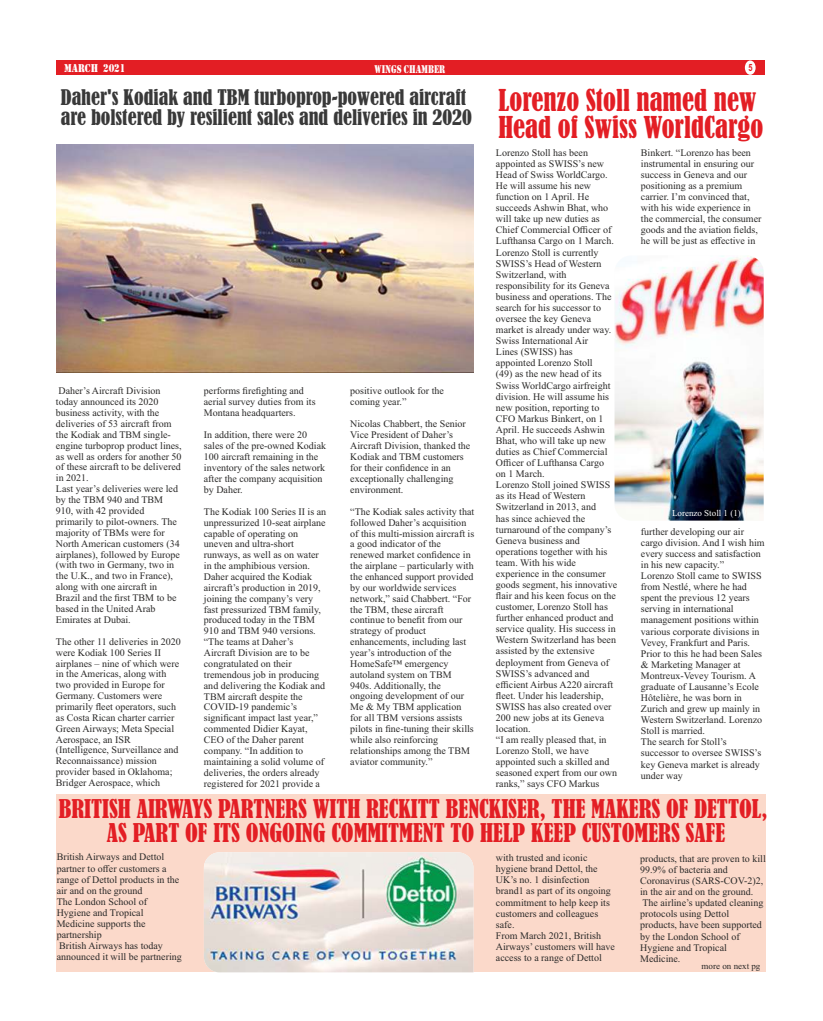
<style>
.page{position:relative;width:823px;height:1021px;background:#fff}
.page>*{position:absolute;margin:0;border:0;box-sizing:border-box;transform-origin:0 0}
.t1{font:condensed 28px/26.8px "Bernard";color:#e31e24;scale:.96 1}
.t2{font:condensed 24px/23.9px "Bernard";color:#e31e24;text-align:center}
.t3{font:condensed 20px/20px "Bernard";color:#393939}
.t4{font:11.8px "Stencil";color:#fefefe;scale:.83 1}
.t5{font:11.7px "Stencil";color:#fefefe;scale:.76 1}
.t6{font:10px/11.1px "Times New Roman";color:#2b2a29}
.t7{font:700 10px "Arial";color:#e31e24;scale:.75 1}
.t8{font:9px "Times New Roman";color:#fefefe}
.t9{font:9px "Times New Roman";color:#2b2a29}
</style>
<div class="page">
<div style="left:56px;top:60px;width:708px;height:15px;background:#e31e24"></div>
<div style="left:744px;top:60px;width:11px;height:15px;background:#fefefe;border-radius:50%"></div>
<img style="left:57px;top:145px;width:416px;height:227px">
<img style="left:614px;top:256px;width:149px;height:264px">
<div style="left:56px;top:794px;width:709px;height:178px;background:#fbd9ca"></div>
<img style="left:204px;top:852px;width:269px;height:120px">
<p class="t4" style="left:64px;top:61px;width:75px">MARCH 2021</p>
<p class="t5" style="left:374px;top:62px;width:95px">WINGS CHAMBER</p>
<p class="t7" style="left:748px;top:64px;width:7px">5</p>
<h3 class="t3" style="left:61px;top:88px;width:412px">Daher's Kodiak and TBM turboprop-powered aircraft are bolstered by resilient sales and deliveries in 2020</h3>
<h1 class="t1" style="left:498px;top:88px;width:277px">Lorenzo Stoll named new<br>Head of Swiss WorldCargo</h1>
<p class="t6" style="left:495px;top:148px;width:123px">Lorenzo Stoll has been appointed as SWISS’s new<br>Head of Swiss WorldCargo.<br>He will assume his new function on 1 April. He succeeds Ashwin Bhat, who will take up new duties as<br>Chief Commercial Officer of<br>Lufthansa Cargo on 1 March.<br>Lorenzo Stoll is currently<br>SWISS’s Head of Western<br>Switzerland, with responsibility for its Geneva business and operations. The search for his successor to oversee the key Geneva market is already under way.<br>Swiss International Air<br>Lines (SWISS) has<br>appointed Lorenzo Stoll<br>(49) as the new head of its<br>Swiss WorldCargo airfreight division. He will assume his new position, reporting to<br>CFO Markus Binkert, on 1<br>April. He succeeds Ashwin<br>Bhat, who will take up new duties as Chief Commercial<br>Officer of Lufthansa Cargo<br>on 1 March.<br>Lorenzo Stoll joined SWISS as its Head of Western<br>Switzerland in 2013, and<br>has since achieved the turnaround of the company’s<br>Geneva business and operations together with his team. With his wide experience in the consumer goods segment, his innovative flair and his keen focus on the customer, Lorenzo Stoll has further enhanced product and service quality. His success in<br>Western Switzerland has been assisted by the extensive deployment from Geneva of<br>SWISS’s advanced and efficient Airbus A220 aircraft fleet. Under his leadership,<br>SWISS has also created over<br>200 new jobs at its Geneva location.<br>“I am really pleased that, in<br>Lorenzo Stoll, we have appointed such a skilled and seasoned expert from our own ranks,” says CFO Markus</p>
<p class="t6" style="left:640px;top:148px;width:122px">Binkert. “Lorenzo has been instrumental in ensuring our success in Geneva and our positioning as a premium carrier. I’m convinced that, with his wide experience in the commercial, the consumer goods and the aviation fields, he will be just as effective in</p>
<p class="t6" style="left:56px;top:386px;width:127px">Daher’s Aircraft Division today announced its 2020 business activity, with the deliveries of 53 aircraft from the Kodiak and TBM single&shy;engine turboprop product lines, as well as orders for another 50 of these aircraft to be delivered in 2021.<br>Last year’s deliveries were led by the TBM 940 and TBM<br>910, with 42 provided primarily to pilot-owners. The majority of TBMs were for<br>North American customers (34 airplanes), followed by Europe (with two in Germany, two in the U.K., and two in France), along with one aircraft in<br>Brazil and the first TBM to be based in the United Arab<br>Emirates at Dubai.</p>
<p class="t6" style="left:56px;top:637px;width:126px">The other 11 deliveries in 2020 were Kodiak 100 Series II airplanes – nine of which were in the Americas, along with two provided in Europe for<br>Germany. Customers were primarily fleet operators, such as Costa Rican charter carrier<br>Green Airways; Meta Special<br>Aerospace, an ISR (Intelligence, Surveillance and<br>Reconnaissance) mission provider based in Oklahoma;<br>Bridger Aerospace, which</p>
<p class="t6" style="left:204px;top:386px;width:113px">performs firefighting and aerial survey duties from its<br>Montana headquarters.</p>
<p class="t6" style="left:204px;top:430px;width:124px">In addition, there were 20 sales of the pre-owned Kodiak<br>100 aircraft remaining in the inventory of the sales network after the company acquisition by Daher.</p>
<p class="t6" style="left:204px;top:507px;width:124px">The Kodiak 100 Series II is an unpressurized 10-seat airplane capable of operating on uneven and ultra-short runways, as well as on water in the amphibious version.<br>Daher acquired the Kodiak aircraft’s production in 2019, joining the company’s very fast pressurized TBM family, produced today in the TBM<br>910 and TBM 940 versions. “The teams at Daher’s<br>Aircraft Division are to be congratulated on their tremendous job in producing and delivering the Kodiak and<br>TBM aircraft despite the<br>COVID-19 pandemic’s significant impact last year,” commented Didier Kayat,<br>CEO of the Daher parent company. “In addition to maintaining a solid volume of deliveries, the orders already registered for 2021 provide a</p>
<p class="t6" style="left:350px;top:386px;width:95px">positive outlook for the coming year.”</p>
<p class="t6" style="left:350px;top:419px;width:121px">Nicolas Chabbert, the Senior<br>Vice President of Daher’s<br>Aircraft Division, thanked the<br>Kodiak and TBM customers for their confidence in an exceptionally challenging environment.</p>
<p class="t6" style="left:350px;top:507px;width:125px">“The Kodiak sales activity that followed Daher’s acquisition of this multi-mission aircraft is a good indicator of the renewed market confidence in the airplane – particularly with the enhanced support provided by our worldwide services network,” said Chabbert. “For the TBM, these aircraft continue to benefit from our strategy of product enhancements, including last year’s introduction of the<br>HomeSafe™ emergency autoland system on TBM<br>940s. Additionally, the ongoing development of our<br>Me &amp; My TBM application for all TBM versions assists pilots in fine-tuning their skills while also reinforcing relationships among the TBM aviator community.”</p>
<p class="t8" style="left:671px;top:510px;width:70px">Lorenzo Stoll 1 (1)</p>
<p class="t6" style="left:640px;top:527px;width:125px">further developing our air cargo division. And I wish him every success and satisfaction in his new capacity.”<br>Lorenzo Stoll came to SWISS from Nestlé, where he had spent the previous 12 years serving in international management positions within various corporate divisions in<br>Vevey, Frankfurt and Paris.<br>Prior to this he had been Sales &amp; Marketing Manager at<br>Montreux-Vevey Tourism. A graduate of Lausanne’s Ecole<br>Hôtelière, he was born in<br>Zurich and grew up mainly in<br>Western Switzerland. Lorenzo<br>Stoll is married.<br>The search for Stoll’s successor to oversee SWISS’s key Geneva market is already under way</p>
<h2 class="t2" style="left:59px;top:797px;width:710px">BRITISH AIRWAYS PARTNERS WITH RECKITT BENCKISER, THE MAKERS OF DETTOL,<br>AS PART OF ITS ONGOING COMMITMENT TO HELP KEEP CUSTOMERS SAFE</h2>
<p class="t6" style="left:57px;top:852px;width:126px">British Airways and Dettol partner to offer customers a range of Dettol products in the air and on the ground<br>The London School of<br>Hygiene and Tropical<br>Medicine supports the partnership<br>British Airways has today announced it will be partnering</p>
<p class="t6" style="left:495px;top:853px;width:120px">with trusted and iconic hygiene brand Dettol, the<br>UK’s no. 1 disinfection brand1 as part of its ongoing commitment to help keep its customers and colleagues safe.<br>From March 2021, British<br>Airways’ customers will have access to a range of Dettol</p>
<p class="t6" style="left:639px;top:854px;width:127px">products, that are proven to kill<br>99.9% of bacteria and<br>Coronavirus (SARS-COV-2)2, in the air and on the ground.<br>The airline’s updated cleaning protocols using Dettol products, have been supported by the London School of<br>Hygiene and Tropical<br>Medicine.</p>
<p class="t9" style="left:701px;top:962px;width:60px">more on next pg</p>
</div>
